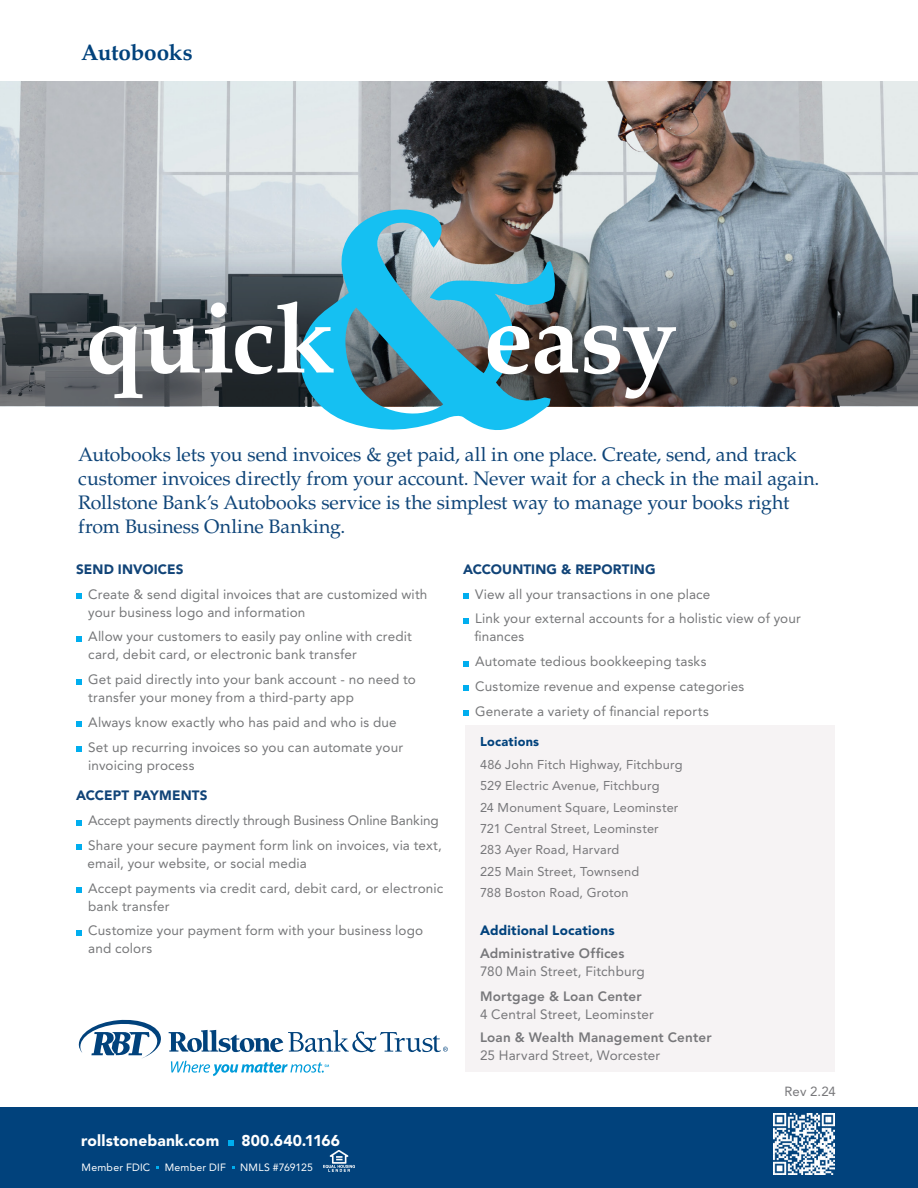
<style>
.page{position:relative;width:918px;height:1188px;background:#fff}
.page>*{position:absolute;margin:0;border:0;box-sizing:border-box;transform-origin:0 0}
.t1{font:700 99.15px "Palatino";letter-spacing:-.015em;color:#fff}
.t2{font:700 22.5px "Palatino LT Std";letter-spacing:-.015em;color:#01427c}
.t3{font:19.5px/24px "Palatino LT Std";letter-spacing:-.01em;color:#0f4579}
.t4{font:900 15.6px "Avenir LT Std";letter-spacing:.01em;color:#fff}
.t5{font:13.5px/18px "Avenir LT Std";letter-spacing:.01em;color:#767779}
.t6{font:13.5px "Avenir LT Std";letter-spacing:.01em;color:#77777a}
.t7{font:800 13.5px "Avenir LT Std";letter-spacing:.015em;color:#77777a}
.t8{font:13.5px "Avenir LT Std";letter-spacing:-.01em;color:#767779}
.t9{font:900 13.5px "Avenir LT Std";letter-spacing:.01em;color:#114478}
.t10{font:900 13.5px "Avenir LT Std";letter-spacing:.015em;color:#01427c}
.t11{font:13.2px "Avenir LT Std";color:#77777a}
.t12{font:12.75px "Avenir LT Std";letter-spacing:.015em;color:#77777a}
.t13{font:900 12.75px "Avenir LT Std";letter-spacing:.02em;color:#01427c}
.t14{font:10.5px "Avenir LT Std";letter-spacing:.02em;color:#fff}
</style>
<div class="page">
<div style="left:0;top:1107px;width:918px;height:81px;background:#01427c"></div>
<svg style="left:76px;top:593px;width:6px;height:6px"></svg>
<svg style="left:76px;top:636px;width:6px;height:5px"></svg>
<svg style="left:76px;top:679px;width:6px;height:5px"></svg>
<svg style="left:76px;top:722px;width:6px;height:5px"></svg>
<svg style="left:76px;top:746px;width:6px;height:6px"></svg>
<svg style="left:76px;top:820px;width:6px;height:5px"></svg>
<svg style="left:76px;top:845px;width:6px;height:5px"></svg>
<svg style="left:76px;top:887px;width:6px;height:6px"></svg>
<svg style="left:76px;top:930px;width:6px;height:5px"></svg>
<svg style="left:463px;top:593px;width:6px;height:6px"></svg>
<svg style="left:463px;top:618px;width:6px;height:5px"></svg>
<svg style="left:463px;top:661px;width:6px;height:5px"></svg>
<svg style="left:463px;top:686px;width:6px;height:5px"></svg>
<svg style="left:463px;top:710px;width:6px;height:6px"></svg>
<svg style="left:0;top:81px;width:918px;height:325px"></svg>
<svg style="left:171px;top:1061px;width:158px;height:15px"></svg>
<svg style="left:169px;top:1030px;width:279px;height:22px"></svg>
<svg style="left:79px;top:1020px;width:82px;height:39px"></svg>
<svg style="left:228px;top:1140px;width:6px;height:6px"></svg>
<svg style="left:286px;top:207px;width:271px;height:223px"></svg>
<img style="left:323px;top:1151px;width:31px;height:21px">
<div style="left:465px;top:725px;width:369px;height:346px;background:#f6f3f4"></div>
<img style="left:774px;top:1114px;width:60px;height:60px">
<p class="t2" style="left:81px;top:39px;width:113px">Autobooks</p>
<p class="t1" style="left:84px;top:254px;width:252px">quick</p>
<p class="t1" style="left:483px;top:254px;width:195px">easy</p>
<p class="t3" style="left:78px;top:443px;width:743px">Autobooks lets you send invoices &amp; get paid, all in one place. Create, send, and track customer invoices directly from your account. Never wait for a check in the mail again.<br>Rollstone Bank’s Autobooks service is the simplest way to manage your books right from Business Online Banking.</p>
<p class="t9" style="left:76px;top:561px;width:109px">SEND INVOICES</p>
<p class="t5" style="left:88px;top:585px;width:341px">Create &amp; send digital invoices that are customized with your business logo and information</p>
<p class="t5" style="left:88px;top:628px;width:325px">Allow your customers to easily pay online with credit card, debit card, or electronic bank transfer</p>
<p class="t5" style="left:88px;top:671px;width:329px">Get paid directly into your bank account - no need to transfer your money from a third-party app</p>
<p class="t5" style="left:88px;top:713px;width:310px">Always know exactly who has paid and who is due</p>
<p class="t5" style="left:88px;top:738px;width:316px">Set up recurring invoices so you can automate your invoicing process</p>
<p class="t9" style="left:76px;top:788px;width:133px">ACCEPT PAYMENTS</p>
<p class="t8" style="left:88px;top:813px;width:352px">Accept payments directly through Business Online Banking</p>
<p class="t5" style="left:87px;top:836px;width:356px">Share your secure payment form link on invoices, via text, email, your website, or social media</p>
<p class="t5" style="left:88px;top:879px;width:357px">Accept payments via credit card, debit card, or electronic bank transfer</p>
<p class="t5" style="left:88px;top:922px;width:337px">Customize your payment form with your business logo and colors</p>
<p class="t9" style="left:463px;top:561px;width:194px">ACCOUNTING &amp; REPORTING</p>
<p class="t5" style="left:475px;top:585px;width:237px">View all your transactions in one place</p>
<p class="t5" style="left:474px;top:610px;width:328px">Link your external accounts for a holistic view of your finances</p>
<p class="t5" style="left:475px;top:653px;width:233px">Automate tedious bookkeeping tasks</p>
<p class="t5" style="left:475px;top:677px;width:271px">Customize revenue and expense categories</p>
<p class="t5" style="left:475px;top:702px;width:235px">Generate a variety of financial reports</p>
<p class="t13" style="left:480px;top:734px;width:61px">Locations</p>
<p class="t12" style="left:480px;top:757px;width:204px">486 John Fitch Highway, Fitchburg</p>
<p class="t12" style="left:480px;top:778px;width:181px">529 Electric Avenue, Fitchburg</p>
<p class="t12" style="left:480px;top:800px;width:200px">24 Monument Square, Leominster</p>
<p class="t12" style="left:480px;top:821px;width:180px">721 Central Street, Leominster</p>
<p class="t12" style="left:480px;top:843px;width:141px">283 Ayer Road, Harvard</p>
<p class="t12" style="left:480px;top:864px;width:161px">225 Main Street, Townsend</p>
<p class="t12" style="left:480px;top:885px;width:150px">788 Boston Road, Groton</p>
<p class="t10" style="left:480px;top:922px;width:136px">Additional Locations</p>
<p class="t7" style="left:480px;top:946px;width:146px">Administrative Offices</p>
<p class="t6" style="left:480px;top:964px;width:166px">780 Main Street, Fitchburg</p>
<p class="t7" style="left:480px;top:988px;width:163px">Mortgage &amp; Loan Center</p>
<p class="t6" style="left:480px;top:1006px;width:175px">4 Central Street, Leominster</p>
<p class="t7" style="left:480px;top:1029px;width:233px">Loan &amp; Wealth Management Center</p>
<p class="t6" style="left:480px;top:1047px;width:182px">25 Harvard Street, Worcester</p>
<p class="t4" style="left:81px;top:1131px;width:140px">rollstonebank.com</p>
<p class="t4" style="left:241px;top:1131px;width:100px">800.640.1166</p>
<p class="t14" style="left:82px;top:1162px;width:70px">Member FDIC</p>
<p class="t14" style="left:165px;top:1162px;width:63px">Member DIF</p>
<p class="t14" style="left:240px;top:1162px;width:74px">NMLS #769125</p>
<p class="t11" style="left:785px;top:1084px;width:53px">Rev 2.24</p>
</div>
